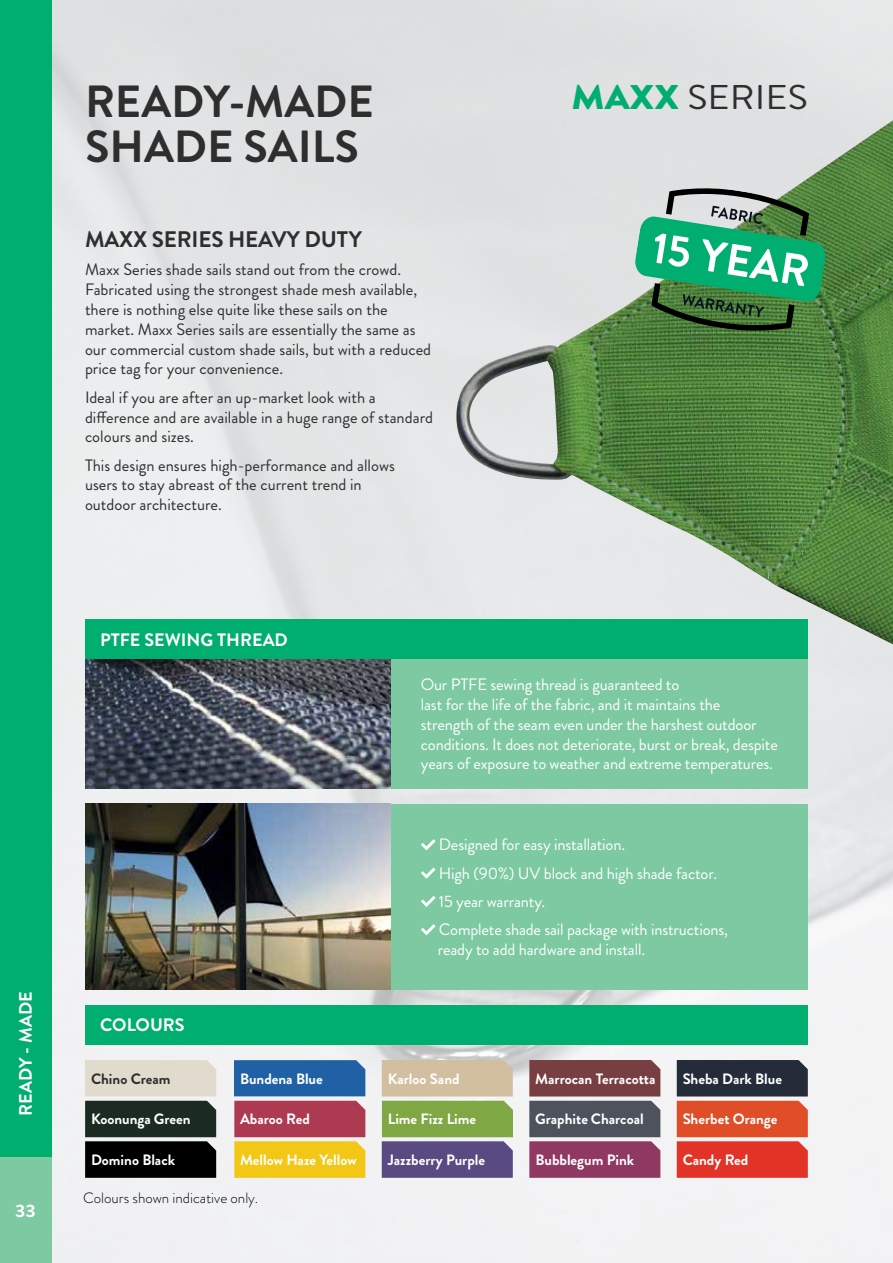
<style>
.page{position:relative;width:893px;height:1263px;background:#fff}
.page>*{position:absolute;margin:0;border:0;box-sizing:border-box;transform-origin:0 0}
.t1{font:700 45px/45px "Brandon Grotesque";color:#2e2e2f}
.t2{font:34.35px "Brandon Grotesque";color:#2e2e2f;scale:1.1 1}
.t3{font:700 22.5px "Brandon Grotesque";letter-spacing:-.01em;color:#2e2e2f}
.t4{font:700 18px "Brandon Grotesque";color:#fff}
.t5{font:700 18px "Brandon Grotesque";color:#fff;scale:1.1 1}
.t6{font:16.5px/19.8px "Brandon Grotesque";color:#2e2e2f}
.t7{font:16.5px/19.8px "Brandon Grotesque";letter-spacing:-.01em;color:#fff}
.t8{font:700 15px "Brandon Grotesque";color:#fff}
.t9{font:300 15px "Brandon Grotesque";color:#000}
.t10{font:700 15px "Brandon Grotesque";color:#2e2e2f}
.s1{font-weight:900;color:#00ae6f}
</style>
<div class="page">
<img style="left:51px;top:0;width:842px;height:1263px">
<div style="left:85px;top:619px;width:723px;height:40px;background:#00ae6f"></div>
<div style="left:85px;top:1005px;width:723px;height:40px;background:#00ae6f"></div>
<div style="left:85px;top:659px;width:723px;height:130px;background:#7dc9a2"></div>
<div style="left:85px;top:804px;width:723px;height:186px;background:#7dc9a2"></div>
<svg style="left:421px;top:839px;width:15px;height:11px"></svg>
<svg style="left:421px;top:867px;width:15px;height:12px"></svg>
<svg style="left:421px;top:896px;width:15px;height:11px"></svg>
<svg style="left:421px;top:924px;width:15px;height:11px"></svg>
<img style="left:85px;top:659px;width:306px;height:130px">
<img style="left:85px;top:804px;width:306px;height:185px">
<svg style="left:529px;top:1060px;width:131px;height:118px;background:#7b5162"></svg>
<svg style="left:234px;top:1060px;width:131px;height:118px;background:#9c8066"></svg>
<svg style="left:85px;top:1060px;width:131px;height:118px;background:#61635c"></svg>
<svg style="left:382px;top:1060px;width:131px;height:118px;background:#969781"></svg>
<img style="left:448px;top:120px;width:445px;height:524px">
<svg style="left:677px;top:1060px;width:131px;height:118px;background:#a8483d"></svg>
<svg style="left:634px;top:185px;width:193px;height:149px;background:#539c70"></svg>
<div style="left:0;top:0;width:51px;height:1263px;background:#00ae6f"></div>
<div style="left:0;top:1158px;width:51px;height:105px;background:#7dc9a2"></div>
<p class="t4" style="left:13px;top:1115px;width:126px;rotate:-90deg">READY - MADE</p>
<p class="t5" style="left:15px;top:1198px;width:20px">33</p>
<h1 class="t1" style="left:85px;top:79px;width:290px">READY-MADE<br>SHADE SAILS</h1>
<h3 class="t3" style="left:85px;top:224px;width:278px">MAXX SERIES HEAVY DUTY</h3>
<p class="t6" style="left:85px;top:260px;width:348px">Maxx Series shade sails stand out from the crowd.<br>Fabricated using the strongest shade mesh available, there is nothing else quite like these sails on the market. Maxx Series sails are essentially the same as our commercial custom shade sails, but with a reduced price tag for your convenience.</p>
<p class="t6" style="left:85px;top:387px;width:350px">Ideal if you are after an up-market look with a difference and are available in a huge range of standard colours and sizes.</p>
<p class="t6" style="left:85px;top:455px;width:311px">This design ensures high-performance and allows users to stay abreast of the current trend in outdoor architecture.</p>
<p class="t4" style="left:100px;top:627px;width:189px">PTFE SEWING THREAD</p>
<h2 class="t2" style="left:571px;top:74px;width:216px"><span class="s1">MAXX</span> SERIES</h2>
<p class="t7" style="left:421px;top:675px;width:358px">Our PTFE sewing thread is guaranteed to<br>last for the life of the fabric, and it maintains the<br>strength of the seam even under the harshest outdoor conditions. It does not deteriorate, burst or break, despite years of exposure to weather and extreme temperatures.</p>
<p class="t4" style="left:100px;top:1012px;width:86px">COLOURS</p>
<p class="t7" style="left:439px;top:831px;width:291px;line-height:28.3px">Designed for easy installation.<br>High (90%) UV block and high shade factor.<br>15 year warranty.<br>Complete shade sail package with instructions,</p>
<p class="t7" style="left:438px;top:940px;width:209px">ready to add hardware and install.</p>
<p class="t10" style="left:91px;top:1068px;width:81px">Chino Cream</p>
<p class="t8" style="left:240px;top:1068px;width:84px">Bundena Blue</p>
<p class="t8" style="left:388px;top:1068px;width:73px">Karloo Sand</p>
<p class="t8" style="left:535px;top:1068px;width:122px">Marrocan Terracotta</p>
<p class="t8" style="left:683px;top:1068px;width:101px">Sheba Dark Blue</p>
<p class="t8" style="left:91px;top:1108px;width:101px">Koonunga Green</p>
<p class="t8" style="left:91px;top:1149px;width:86px">Domino Black</p>
<p class="t8" style="left:240px;top:1108px;width:71px">Abaroo Red</p>
<p class="t8" style="left:240px;top:1149px;width:118px">Mellow Haze Yellow</p>
<p class="t8" style="left:535px;top:1108px;width:110px">Graphite Charcoal</p>
<p class="t8" style="left:683px;top:1108px;width:96px">Sherbet Orange</p>
<p class="t8" style="left:683px;top:1149px;width:67px">Candy Red</p>
<p class="t8" style="left:388px;top:1108px;width:90px">Lime Fizz Lime</p>
<p class="t8" style="left:388px;top:1149px;width:99px">Jazzberry Purple</p>
<p class="t8" style="left:535px;top:1149px;width:100px">Bubblegum Pink</p>
<p class="t9" style="left:83px;top:1187px;width:176px">Colours shown indicative only.</p>
</div>
